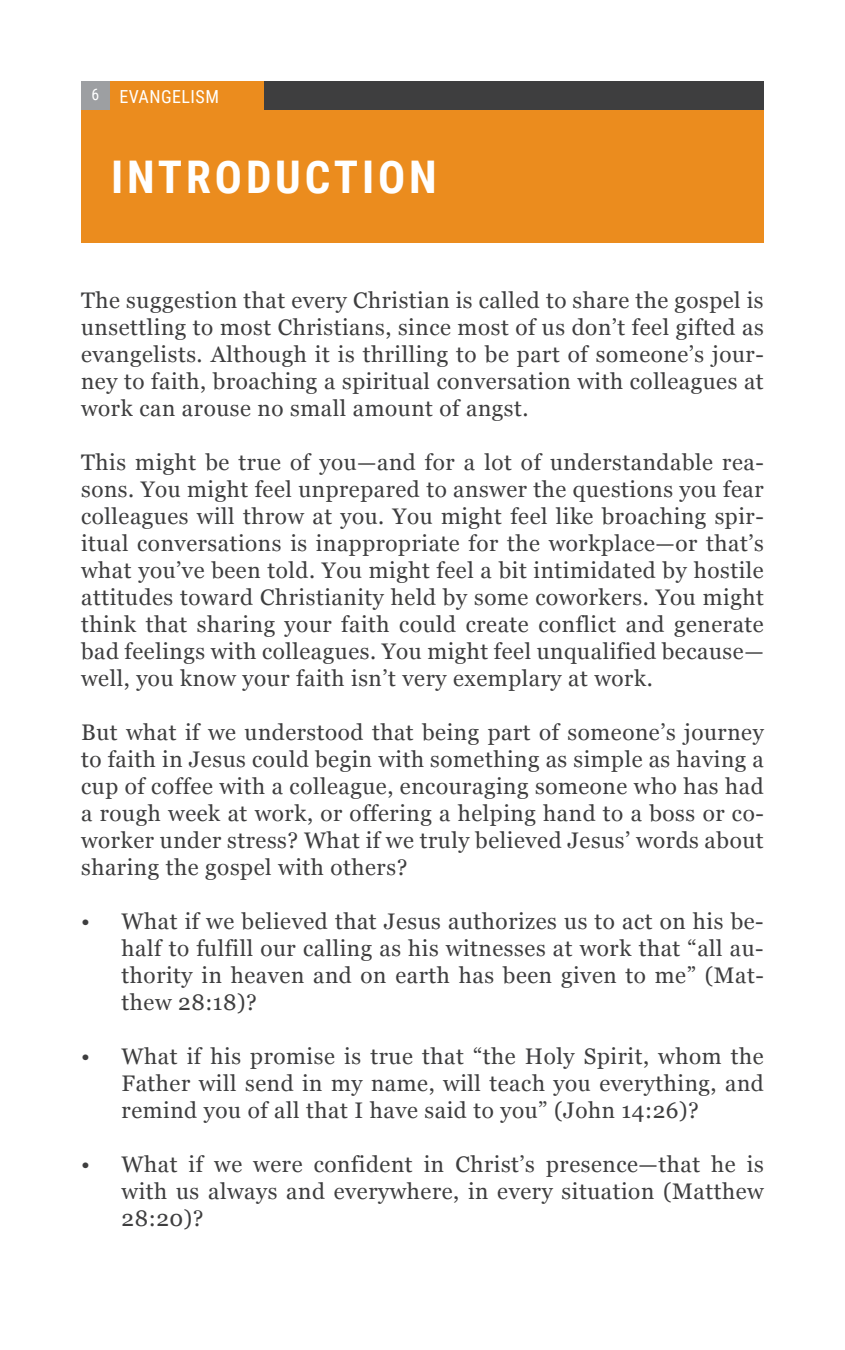
<style>
.page{position:relative;width:845px;height:1350px;background:#fff}
.page>*{position:absolute;margin:0;border:0;box-sizing:border-box;transform-origin:0 0}
.t1{font:700 45px "Roboto Condensed";letter-spacing:.085em;color:#fff}
.t2{font:22.5px/27px "Georgia";letter-spacing:.025em;color:#3e3e3f;text-align:justify}
.t3{font:18px "Roboto Condensed";letter-spacing:.025em;color:#fff}
.s1{font-size:15.75px}
</style>
<div class="page">
<div style="left:81px;top:109px;width:682px;height:134px;background:#eb8c1e"></div>
<div style="left:81px;top:81px;width:682px;height:28px;background:#3e3e3f"></div>
<div style="left:109px;top:81px;width:154px;height:28px;background:#eb8c1e"></div>
<div style="left:81px;top:81px;width:28px;height:28px;background:#9d9fa2"></div>
<p class="t3" style="left:91px;top:84px;width:129px"><span class="s1">6</span> EVANGELISM</p>
<h1 class="t1" style="left:111px;top:145px;width:327px">INTRODUCTION</h1>
<p class="t2" style="left:81px;top:286px;width:683px">The suggestion that every Christian is called to share the gospel is unsettling to most Christians, since most of us don’t feel gifted as evangelists. Although it is thrilling to be part of someone’s jour&shy;ney to faith, broaching a spiritual conversation with colleagues at work can arouse no small amount of angst.</p>
<p class="t2" style="left:81px;top:448px;width:683px">This might be true of you—and for a lot of understandable rea&shy;sons. You might feel unprepared to answer the questions you fear colleagues will throw at you. You might feel like broaching spir&shy;itual conversations is inappropriate for the workplace—or that’s what you’ve been told. You might feel a bit intimidated by hostile attitudes toward Christianity held by some coworkers. You might think that sharing your faith could create conflict and generate bad feelings with colleagues. You might feel unqualified because— well, you know your faith isn’t very exemplary at work.</p>
<p class="t2" style="left:81px;top:718px;width:683px">But what if we understood that being part of someone’s journey to faith in Jesus could begin with something as simple as having a cup of coffee with a colleague, encouraging someone who has had a rough week at work, or offering a helping hand to a boss or co&shy;worker under stress? What if we truly believed Jesus’ words about sharing the gospel with others?</p>
<p class="t2" style="left:122px;top:907px;width:643px;text-indent:-40px">• What if we believed that Jesus authorizes us to act on his be&shy;half to fulfill our calling as his witnesses at work that “all au&shy;thority in heaven and on earth has been given to me” (Mat&shy;thew 28:18)?</p>
<p class="t2" style="left:122px;top:1042px;width:643px;text-indent:-40px">• What if his promise is true that “the Holy Spirit, whom the Father will send in my name, will teach you everything, and remind you of all that I have said to you” (John 14:26)?</p>
<p class="t2" style="left:122px;top:1150px;width:643px;text-indent:-40px">• What if we were confident in Christ’s presence—that he is with us always and everywhere, in every situation (Matthew 28:20)?</p>
</div>
